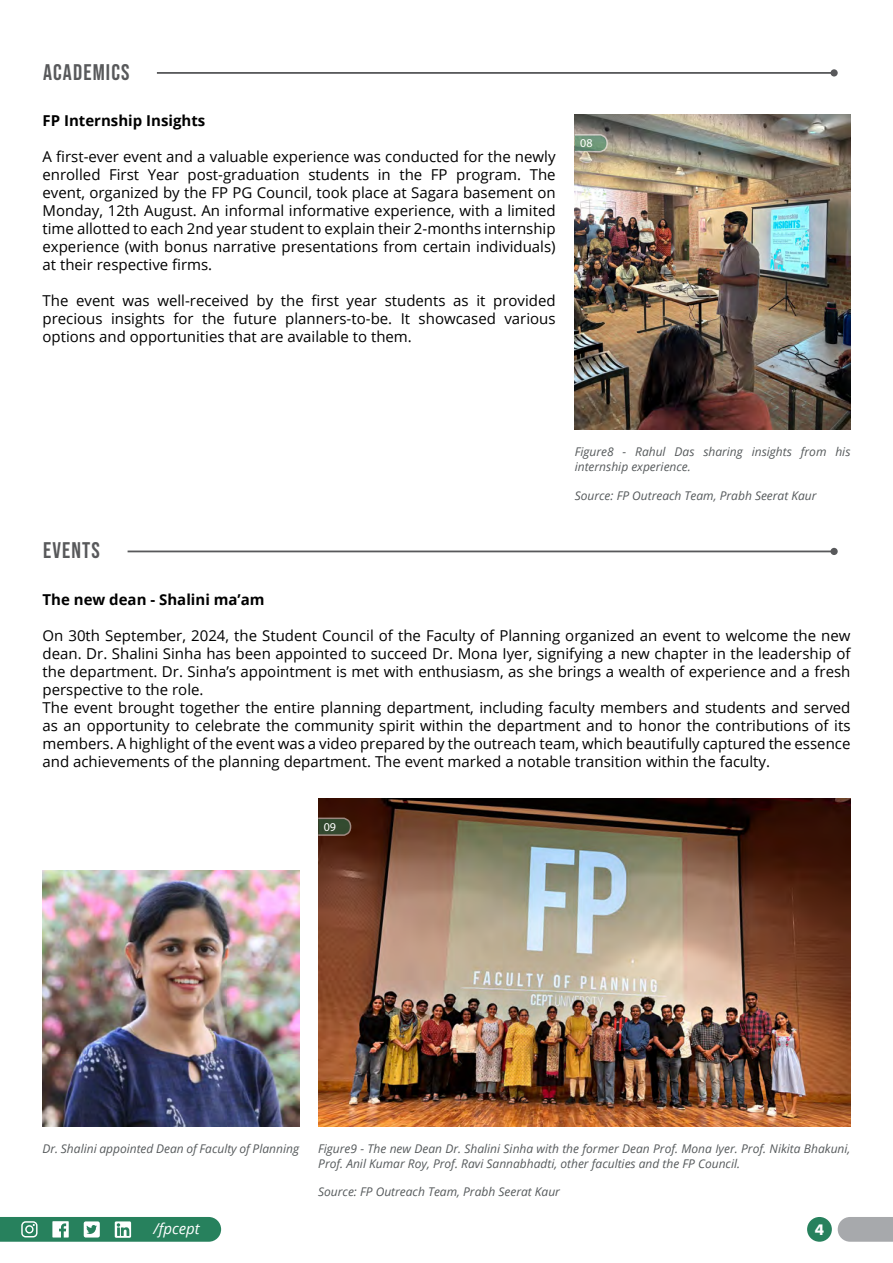
<style>
.page{position:relative;width:893px;height:1263px;background:#fff}
.page>*{position:absolute;margin:0;border:0;box-sizing:border-box;transform-origin:0 0}
.t1{font:22.5px "Bebas Neue";letter-spacing:.05em;color:#58595b}
.t2{font:15px/18px "Open Sans";color:#000;text-align:justify}
.t3{font:700 15px "Open Sans";color:#000}
.t4{font:italic 15px "Open Sans";color:#fff}
.t5{font:700 15px "Futura BT";color:#fff}
.t6{font:italic 12px/14.4px "Open Sans";color:#565a5c}
.t7{font:12px "Myriad Pro";color:#fff}
</style>
<div class="page">
<svg style="left:838px;top:1217px;width:55px;height:25px"></svg>
<svg style="left:0;top:1217px;width:221px;height:25px;background:#479375"></svg>
<div style="left:807px;top:1217px;width:25px;height:25px;background:#27815d;border-radius:50%"></div>
<hr style="left:157px;top:72px;width:677px;height:2px;background:#58595b">
<div style="left:830px;top:69px;width:8px;height:8px;background:#58595b;border-radius:50%"></div>
<hr style="left:128px;top:550px;width:706px;height:2px;background:#58595b">
<div style="left:830px;top:548px;width:8px;height:7px;background:#58595b;border-radius:50%"></div>
<img style="left:43px;top:870px;width:256px;height:256px">
<img style="left:575px;top:114px;width:275px;height:316px">
<img style="left:319px;top:798px;width:531px;height:328px">
<svg style="left:574px;top:133px;width:35px;height:20px"></svg>
<svg style="left:318px;top:817px;width:34px;height:20px"></svg>
<h1 class="t1" style="left:43px;top:59px;width:88px">ACADEMICS</h1>
<p class="t3" style="left:43px;top:110px;width:164px">FP Internship Insights</p>
<p class="t2" style="left:43px;top:147px;width:515px">A first-ever event and a valuable experience was conducted for the newly enrolled First Year post-graduation students in the FP program. The event, organized by the FP PG Council, took place at Sagara basement on Monday, 12th August. An informal informative experience, with a limited time allotted to each 2nd year student to explain their 2-months internship experience (with bonus narrative presentations from certain individuals) at their respective firms.</p>
<p class="t2" style="left:43px;top:291px;width:515px">The event was well-received by the first year students as it provided precious insights for the future planners-to-be. It showcased various options and opportunities that are available to them.</p>
<p class="t7" style="left:580px;top:136px;width:14px">08</p>
<h1 class="t1" style="left:43px;top:537px;width:58px">EVENTS</h1>
<p class="t6" style="left:575px;top:444px;width:277px">Figure8 - Rahul Das sharing insights from his internship experience.</p>
<p class="t6" style="left:575px;top:488px;width:243px">Source: FP Outreach Team, Prabh Seerat Kaur</p>
<p class="t3" style="left:43px;top:588px;width:224px">The new dean - Shalini ma’am</p>
<p class="t2" style="left:43px;top:626px;width:809px;text-align:left">On 30th September, 2024, the Student Council of the Faculty of Planning organized an event to welcome the new dean. Dr. Shalini Sinha has been appointed to succeed Dr. Mona Iyer, signifying a new chapter in the leadership of the department. Dr. Sinha’s appointment is met with enthusiasm, as she brings a wealth of experience and a fresh perspective to the role.<br>The event brought together the entire planning department, including faculty members and students and served as an opportunity to celebrate the community spirit within the department and to honor the contributions of its members. A highlight of the event was a video prepared by the outreach team, which beautifully captured the essence and achievements of the planning department. The event marked a notable transition within the faculty.</p>
<p class="t7" style="left:324px;top:819px;width:14px">09</p>
<p class="t6" style="left:43px;top:1141px;width:258px">Dr. Shalini appointed Dean of Faculty of Planning</p>
<p class="t6" style="left:318px;top:1141px;width:534px">Figure9 - The new Dean Dr. Shalini Sinha with the former Dean Prof. Mona Iyer. Prof. Nikita Bhakuni,<br>Prof. Anil Kumar Roy, Prof. Ravi Sannabhadti, other faculties and the FP Council.</p>
<p class="t6" style="left:318px;top:1184px;width:243px">Source: FP Outreach Team, Prabh Seerat Kaur</p>
<p class="t4" style="left:154px;top:1218px;width:48px">/fpcept</p>
<p class="t5" style="left:815px;top:1220px;width:11px">4</p>
</div>
